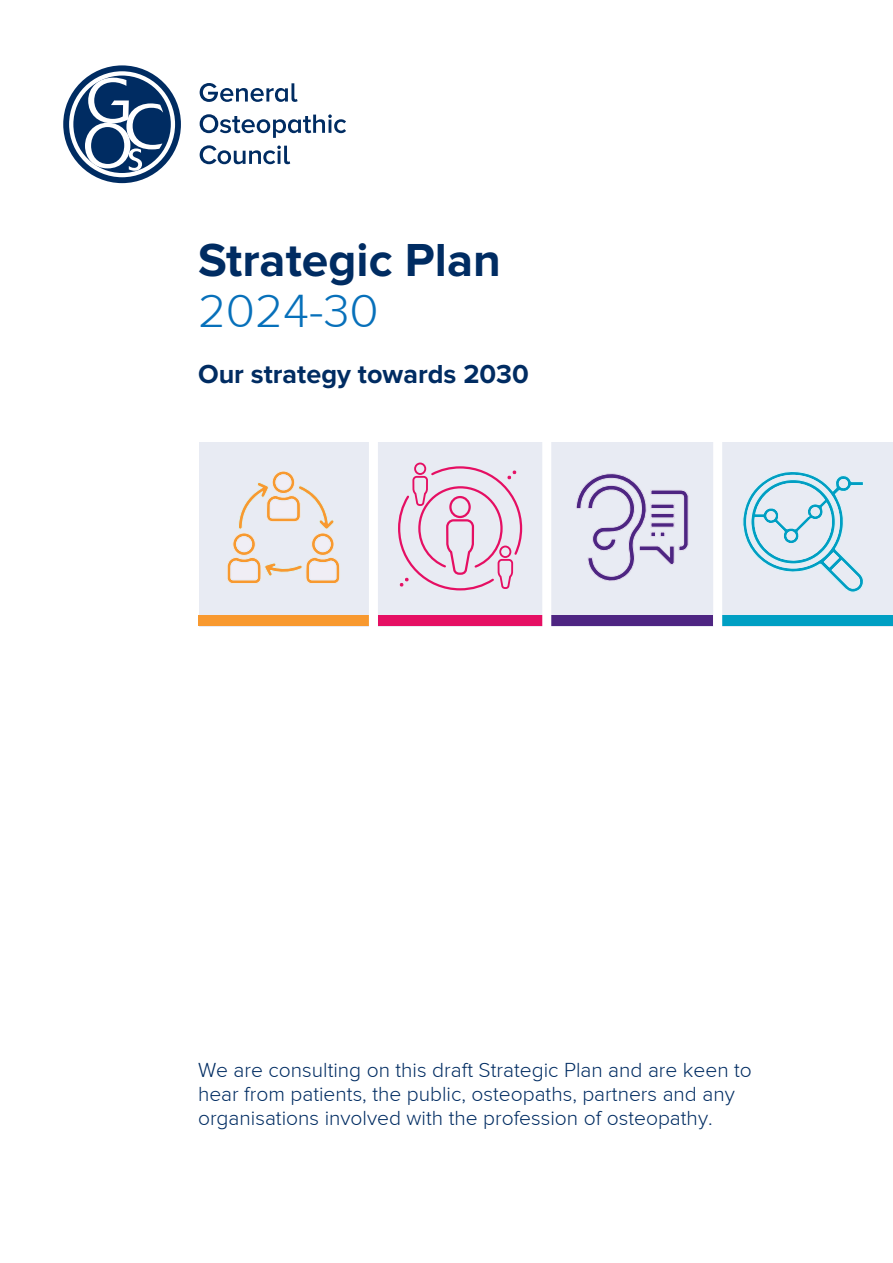
<style>
.page{position:relative;width:893px;height:1263px;background:#fff}
.page>*{position:absolute;margin:0;border:0;box-sizing:border-box;transform-origin:0 0}
.t1{font:700 48px "Proxima Nova";color:#002c62}
.t2{font:300 48px "Proxima Nova";color:#0770ba}
.t3{font:700 27px "Proxima Nova";color:#002c62}
.t4{font:300 21px/24px "Proxima Nova";color:#002c62}
</style>
<div class="page">
<svg style="left:63px;top:65px;width:118px;height:118px"></svg>
<svg style="left:200px;top:83px;width:98px;height:19px"></svg>
<svg style="left:200px;top:114px;width:146px;height:24px"></svg>
<svg style="left:200px;top:145px;width:90px;height:19px"></svg>
<div style="left:199px;top:442px;width:174px;height:184px;background:#e8ebf3"></div>
<div style="left:547px;top:442px;width:174px;height:184px;background:#e8ebf3"></div>
<div style="left:373px;top:442px;width:174px;height:184px;background:#e8ebf3"></div>
<div style="left:721px;top:442px;width:172px;height:184px;background:#e8ebf3"></div>
<div style="left:198px;top:616px;width:171px;height:10px;background:#f8992f"></div>
<div style="left:721px;top:616px;width:172px;height:10px;background:#009fc3"></div>
<div style="left:551px;top:616px;width:162px;height:10px;background:#4e2582"></div>
<div style="left:378px;top:616px;width:164px;height:10px;background:#e50f63"></div>
<div style="left:369px;top:426px;width:9px;height:225px;background:#fff"></div>
<div style="left:542px;top:426px;width:9px;height:225px;background:#fff"></div>
<div style="left:713px;top:426px;width:9px;height:225px;background:#fff"></div>
<svg style="left:397px;top:462px;width:126px;height:165px"></svg>
<svg style="left:226px;top:471px;width:114px;height:156px"></svg>
<div style="left:276px;top:475px;width:15px;height:15px;background:#f0eef5;border-radius:50%"></div>
<div style="left:276px;top:474px;width:15px;height:16px;border:1px solid #e8ebf3;border-radius:50%"></div>
<div style="left:237px;top:537px;width:15px;height:15px;background:#f0eef5;border-radius:50%"></div>
<div style="left:236px;top:536px;width:16px;height:16px;border:1px solid #e8ebf3;border-radius:50%"></div>
<div style="left:315px;top:537px;width:15px;height:15px;background:#f0eef5;border-radius:50%"></div>
<div style="left:315px;top:536px;width:16px;height:16px;border:1px solid #e8ebf3;border-radius:50%"></div>
<svg style="left:576px;top:473px;width:113px;height:108px"></svg>
<svg style="left:742px;top:471px;width:122px;height:122px"></svg>
<div style="left:767px;top:512px;width:8px;height:8px;background:#e8ebf3;border-radius:50%"></div>
<div style="left:766px;top:511px;width:10px;height:9px;border:1px solid #e8ebf3;border-radius:50%"></div>
<div style="left:787px;top:532px;width:8px;height:8px;background:#e8ebf3;border-radius:50%"></div>
<div style="left:787px;top:531px;width:9px;height:9px;border:1px solid #e8ebf3;border-radius:50%"></div>
<div style="left:811px;top:508px;width:8px;height:8px;background:#e8ebf3;border-radius:50%"></div>
<div style="left:811px;top:507px;width:9px;height:9px;border:1px solid #e8ebf3;border-radius:50%"></div>
<h1 class="t1" style="left:198px;top:232px;width:304px">Strategic Plan</h1>
<h1 class="t2" style="left:198px;top:285px;width:182px">2024-30</h1>
<p class="t3" style="left:198px;top:358px;width:332px">Our strategy towards 2030</p>
<p class="t4" style="left:198px;top:1057px;width:555px">We are consulting on this draft Strategic Plan and are keen to hear from patients, the public, osteopaths, partners and any organisations involved with the profession of osteopathy.</p>
</div>
